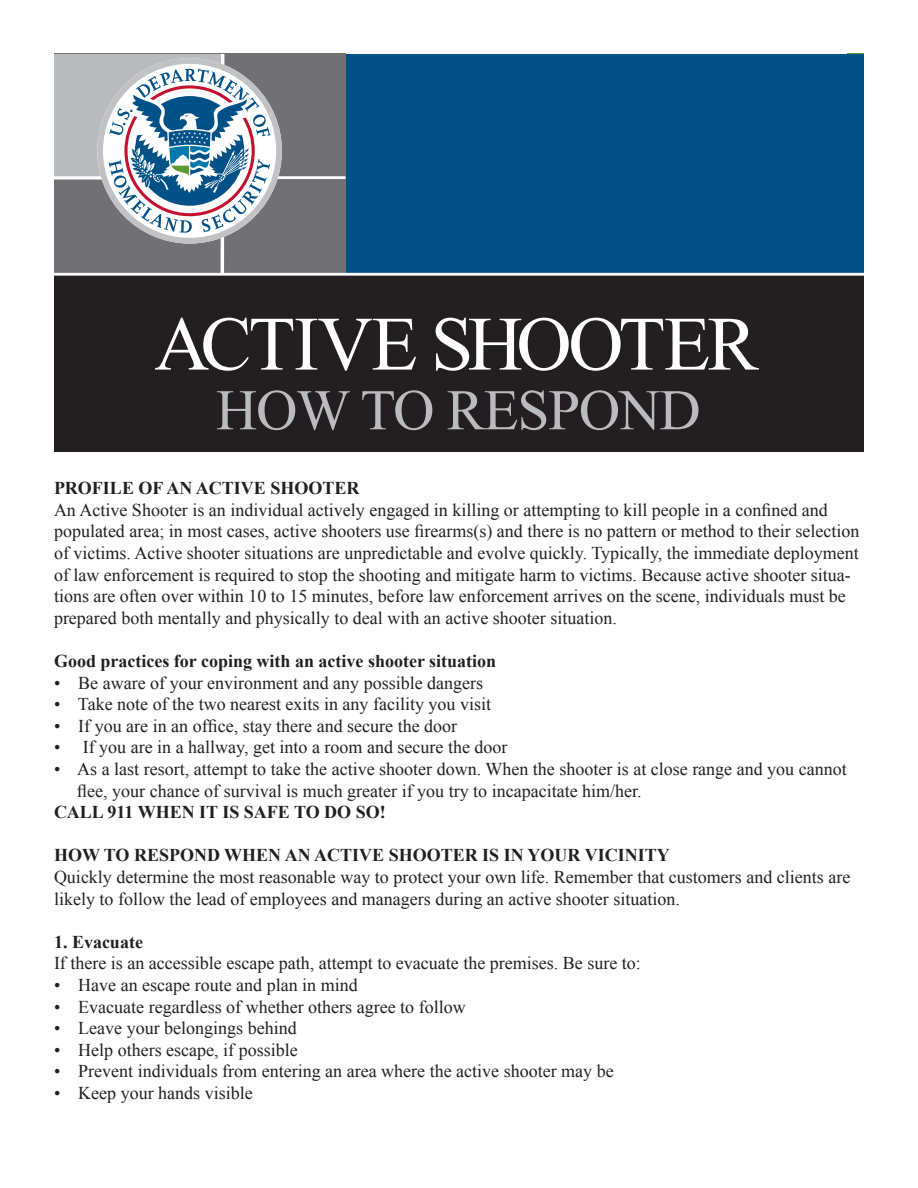
<style>
.page{position:relative;width:918px;height:1188px;background:#fff}
.page>*{position:absolute;margin:0;border:0;box-sizing:border-box;transform-origin:0 0}
.t1{font:76.65px "Times New Roman";letter-spacing:-.04em;color:#fff}
.t2{font:57.45px "Times New Roman";letter-spacing:-.02em;color:#babbbe}
.t3{font:18px/21.6px "Times New Roman";color:#231f20}
.t4{font:700 18px "Times New Roman";color:#231f20}
</style>
<div class="page">
<div style="left:54px;top:54px;width:810px;height:397px;background:#005187"></div>
<div style="left:54px;top:54px;width:291px;height:397px;background:#717074"></div>
<div style="left:54px;top:54px;width:169px;height:125px;background:#babbbe"></div>
<hr style="left:54px;top:176px;width:291px;height:3px;background:#fff">
<div style="left:54px;top:275px;width:810px;height:176px;background:#231f20"></div>
<hr style="left:54px;top:273px;width:810px;height:3px;background:#fff">
<svg style="left:97px;top:54px;width:185px;height:222px"></svg>
<p class="t1" style="left:154px;top:292px;width:605px">ACTIVE SHOOTER</p>
<p class="t2" style="left:216px;top:371px;width:486px">HOW TO RESPOND</p>
<p class="t4" style="left:54px;top:476px;width:307px">PROFILE OF AN ACTIVE SHOOTER</p>
<p class="t3" style="left:54px;top:499px;width:807px">An Active Shooter is an individual actively engaged in killing or attempting to kill people in a confined and populated area; in most cases, active shooters use firearms(s) and there is no pattern or method to their selection of victims. Active shooter situations are unpredictable and evolve quickly. Typically, the immediate deployment of law enforcement is required to stop the shooting and mitigate harm to victims. Because active shooter situa&shy;tions are often over within 10 to 15 minutes, before law enforcement arrives on the scene, individuals must be prepared both mentally and physically to deal with an active shooter situation.</p>
<p class="t4" style="left:54px;top:648px;width:444px">Good practices for coping with an active shooter situation</p>
<p class="t3" style="left:54px;top:671px;width:431px">• Be aware of your environment and any possible dangers</p>
<p class="t3" style="left:54px;top:693px;width:439px">• Take note of the two nearest exits in any facility you visit</p>
<p class="t3" style="left:54px;top:715px;width:405px">• If you are in an office, stay there and secure the door</p>
<p class="t3" style="left:54px;top:736px;width:455px">• If you are in a hallway, get into a room and secure the door</p>
<p class="t3" style="left:77px;top:758px;width:771px;text-indent:-23px">• As a last resort, attempt to take the active shooter down. When the shooter is at close range and you cannot flee, your chance of survival is much greater if you try to incapacitate him/her.</p>
<p class="t4" style="left:54px;top:800px;width:333px">CALL 911 WHEN IT IS SAFE TO DO SO!</p>
<p class="t4" style="left:54px;top:843px;width:617px">HOW TO RESPOND WHEN AN ACTIVE SHOOTER IS IN YOUR VICINITY</p>
<p class="t3" style="left:54px;top:866px;width:798px">Quickly determine the most reasonable way to protect your own life. Remember that customers and clients are likely to follow the lead of employees and managers during an active shooter situation.</p>
<p class="t4" style="left:54px;top:929px;width:90px">1. Evacuate</p>
<p class="t3" style="left:54px;top:952px;width:588px">If there is an accessible escape path, attempt to evacuate the premises. Be sure to:</p>
<p class="t3" style="left:54px;top:974px;width:305px">• Have an escape route and plan in mind</p>
<p class="t3" style="left:54px;top:995px;width:413px">• Evacuate regardless of whether others agree to follow</p>
<p class="t3" style="left:54px;top:1017px;width:244px">• Leave your belongings behind</p>
<p class="t3" style="left:54px;top:1039px;width:245px">• Help others escape, if possible</p>
<p class="t3" style="left:54px;top:1060px;width:561px">• Prevent individuals from entering an area where the active shooter may be</p>
<p class="t3" style="left:54px;top:1082px;width:200px">• Keep your hands visible</p>
</div>
